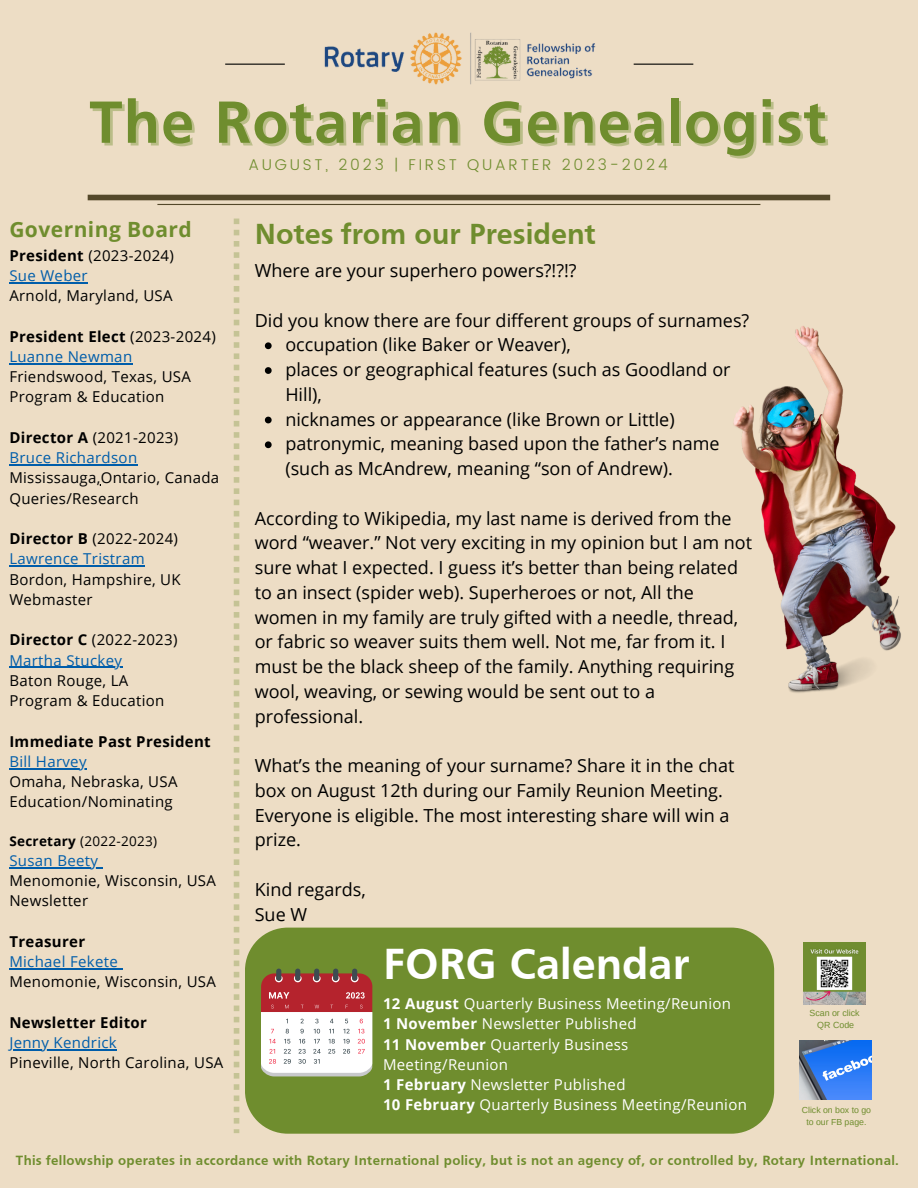
<style>
.page{position:relative;width:918px;height:1188px;background:#edddc5}
.page>*{position:absolute;margin:0;border:0;box-sizing:border-box;transform-origin:0 0}
.t1{font:700 61.8px "Frutiger";letter-spacing:.02em;color:#6f8d2e}
.t2{font:700 45px "Frutiger";color:#fff}
.t3{font:700 30px "Frutiger";color:#6f8d2e}
.t4{font:700 21px "Open Sans";letter-spacing:.02em;color:#6f8d2e}
.t5{font:18px/24.8px "Open Sans";color:#000}
.t6{font:300 15.6px "Poppins";letter-spacing:.18em;color:#6f8d2e}
.t7{font:15px/20.2px "Open Sans";letter-spacing:.02em;color:#000}
.t8{font:15px/20.2px "Open Sans";letter-spacing:.02em;color:#fff}
.t9{font:15px "Open Sans";letter-spacing:.02em;color:#005daa}
.t10{font:700 15px "Open Sans";letter-spacing:.02em;color:#000}
.t11{font:700 13.8px "Frutiger";letter-spacing:.02em;color:#6f8d2e}
.t12{font:13.5px "Open Sans";letter-spacing:.025em;color:#000}
.t13{font:8.85px "Arimo";color:#6f8d2e}
.t14{font:8.7px/11.7px "Arimo";color:#6f8d2e;text-align:center}
.s1{font-weight:700}
.s2{font-weight:400}
.s3{color:#005daa}
</style>
<div class="page">
<hr style="left:225px;top:64px;width:60px;height:1px;background:#000">
<hr style="left:634px;top:64px;width:59px;height:1px;background:#000">
<hr style="left:157px;top:204px;width:603px;height:1px;background:#54482a">
<div style="left:88px;top:195px;width:742px;height:5px;background:#54482a"></div>
<img style="left:324px;top:32px;width:272px;height:53px">
<svg style="left:234px;top:219px;width:5px;height:914px"></svg>
<svg style="left:265px;top:342px;width:7px;height:7px"></svg>
<svg style="left:265px;top:367px;width:7px;height:7px"></svg>
<svg style="left:265px;top:417px;width:7px;height:6px"></svg>
<svg style="left:265px;top:441px;width:7px;height:7px"></svg>
<hr style="left:9px;top:282px;width:79px;height:1px;background:#005daa">
<hr style="left:9px;top:363px;width:124px;height:1px;background:#005daa">
<hr style="left:9px;top:464px;width:129px;height:1px;background:#005daa">
<hr style="left:9px;top:566px;width:136px;height:1px;background:#005daa">
<hr style="left:9px;top:667px;width:113px;height:1px;background:#005daa">
<hr style="left:9px;top:768px;width:78px;height:1px;background:#005daa">
<hr style="left:9px;top:867px;width:89px;height:1px;background:#005daa">
<hr style="left:9px;top:968px;width:109px;height:1px;background:#005daa">
<hr style="left:9px;top:1049px;width:108px;height:1px;background:#005daa">
<img style="left:803px;top:943px;width:62px;height:62px">
<img style="left:799px;top:1040px;width:72px;height:59px">
<div style="left:245px;top:928px;width:529px;height:206px;background:#6f8d2e"></div>
<div style="left:276px;top:969px;width:5px;height:12px;background:#3d4c52;border-radius:3px"></div>
<div style="left:295px;top:969px;width:5px;height:12px;background:#3d4c52;border-radius:3px"></div>
<div style="left:314px;top:969px;width:5px;height:12px;background:#3d4c52;border-radius:3px"></div>
<div style="left:352px;top:969px;width:5px;height:12px;background:#3d4c52;border-radius:3px"></div>
<div style="left:333px;top:969px;width:5px;height:12px;background:#3d4c52;border-radius:3px"></div>
<svg style="left:261px;top:973px;width:111px;height:103px;background:#dbaaac"></svg>
<img style="left:733px;top:326px;width:168px;height:367px">
<p class="t1" style="left:89px;top:98px;width:739px">The Rotarian Genealogist</p>
<p class="t6" style="left:249px;top:156px;width:421px">AUGUST, 2023 | FIRST QUARTER 2023-2024</p>
<p class="t4" style="left:9px;top:215px;width:184px">Governing Board</p>
<p class="t3" style="left:255px;top:222px;width:343px">Notes from our President</p>
<p class="t7" style="left:9px;top:245px;width:166px"><span class="s1">President</span> (2023-2024)</p>
<p class="t9" style="left:9px;top:265px;width:80px">Sue Weber</p>
<p class="t7" style="left:9px;top:285px;width:165px">Arnold, Maryland, USA</p>
<p class="t10" style="left:9px;top:326px;width:208px">President Elect <span class="s2">(2023-2024)</span></p>
<p class="t7" style="left:9px;top:346px;width:183px"><span class="s3">Luanne Newman<br></span>Friendswood, Texas, USA</p>
<p class="t7" style="left:9px;top:387px;width:157px">Program &amp; Education</p>
<p class="t7" style="left:9px;top:427px;width:170px"><span class="s1">Director A</span> (2021-2023)</p>
<p class="t9" style="left:9px;top:447px;width:129px">Bruce Richardson</p>
<p class="t7" style="left:9px;top:468px;width:211px">Mississauga,Ontario, Canada</p>
<p class="t7" style="left:9px;top:488px;width:131px">Queries/Research</p>
<p class="t7" style="left:9px;top:528px;width:170px"><span class="s1">Director B</span> (2022-2024)</p>
<p class="t9" style="left:9px;top:548px;width:137px">Lawrence Tristram</p>
<p class="t7" style="left:9px;top:569px;width:173px">Bordon, Hampshire, UK</p>
<p class="t7" style="left:9px;top:589px;width:85px">Webmaster</p>
<p class="t7" style="left:9px;top:630px;width:170px"><span class="s1">Director C</span> (2022-2023)</p>
<p class="t9" style="left:9px;top:650px;width:114px">Martha Stuckey</p>
<p class="t7" style="left:9px;top:670px;width:121px">Baton Rouge, LA</p>
<p class="t7" style="left:9px;top:690px;width:157px">Program &amp; Education</p>
<p class="t10" style="left:9px;top:731px;width:203px">Immediate Past President</p>
<p class="t9" style="left:9px;top:751px;width:79px">Bill Harvey</p>
<p class="t7" style="left:9px;top:771px;width:170px">Omaha, Nebraska, USA</p>
<p class="t7" style="left:9px;top:792px;width:165px">Education/Nominating</p>
<p class="t12" style="left:9px;top:831px;width:149px"><span class="s1">Secretary</span> (2022-2023)</p>
<p class="t9" style="left:9px;top:850px;width:90px">Susan Beety</p>
<p class="t7" style="left:9px;top:870px;width:208px">Menomonie, Wisconsin, USA</p>
<p class="t7" style="left:9px;top:891px;width:80px">Newsletter</p>
<p class="t10" style="left:9px;top:931px;width:77px">Treasurer</p>
<p class="t9" style="left:9px;top:951px;width:110px">Michael Fekete</p>
<p class="t7" style="left:9px;top:972px;width:208px">Menomonie, Wisconsin, USA</p>
<p class="t10" style="left:9px;top:1012px;width:139px">Newsletter Editor</p>
<p class="t9" style="left:9px;top:1032px;width:109px">Jenny Kendrick</p>
<p class="t7" style="left:9px;top:1053px;width:216px">Pineville, North Carolina, USA</p>
<p class="t5" style="left:255px;top:258px;width:323px">Where are your superhero powers?!?!?</p>
<p class="t5" style="left:255px;top:307px;width:496px">Did you know there are four different groups of surnames?</p>
<p class="t5" style="left:285px;top:332px;width:287px">occupation (like Baker or Weaver),</p>
<p class="t5" style="left:285px;top:357px;width:447px">places or geographical features (such as Goodland or<br>Hill),</p>
<p class="t5" style="left:285px;top:406px;width:391px">nicknames or appearance (like Brown or Little)</p>
<p class="t5" style="left:285px;top:431px;width:436px">patronymic, meaning based upon the father’s name (such as McAndrew, meaning “son of Andrew).</p>
<p class="t5" style="left:255px;top:505px;width:499px">According to Wikipedia, my last name is derived from the word “weaver.” Not very exciting in my opinion but I am not sure what I expected. I guess it’s better than being related to an insect (spider web). Superheroes or not, All the women in my family are truly gifted with a needle, thread, or fabric so weaver suits them well. Not me, far from it. I must be the black sheep of the family. Anything requiring wool, weaving, or sewing would be sent out to a professional.</p>
<p class="t5" style="left:255px;top:753px;width:481px">What’s the meaning of your surname? Share it in the chat box on August 12th during our Family Reunion Meeting.<br>Everyone is eligible. The most interesting share will win a prize.</p>
<p class="t5" style="left:255px;top:877px;width:113px">Kind regards,</p>
<p class="t5" style="left:255px;top:901px;width:54px">Sue W</p>
<p class="t2" style="left:383px;top:947px;width:308px">FORG Calendar</p>
<p class="t8" style="left:383px;top:993px;width:350px"><span class="s1">12 August</span> Quarterly Business Meeting/Reunion</p>
<p class="t8" style="left:383px;top:1014px;width:255px"><span class="s1">1 November</span> Newsletter Published</p>
<p class="t8" style="left:383px;top:1034px;width:247px"><span class="s1">11 November</span> Quarterly Business<br>Meeting/Reunion</p>
<p class="t8" style="left:383px;top:1074px;width:244px"><span class="s1">1 February</span> Newsletter Published</p>
<p class="t8" style="left:383px;top:1095px;width:365px"><span class="s1">10 February</span> Quarterly Business Meeting/Reunion</p>
<p class="t13" style="left:809px;top:1008px;width:52px">Scan or click</p>
<p class="t13" style="left:817px;top:1020px;width:38px">QR Code</p>
<p class="t14" style="left:802px;top:1104px;width:71px">Click on box to go to our FB page.</p>
<p class="t11" style="left:16px;top:1155px;width:884px">This fellowship operates in accordance with Rotary International policy, but is not an agency of, or controlled by, Rotary International.</p>
</div>
